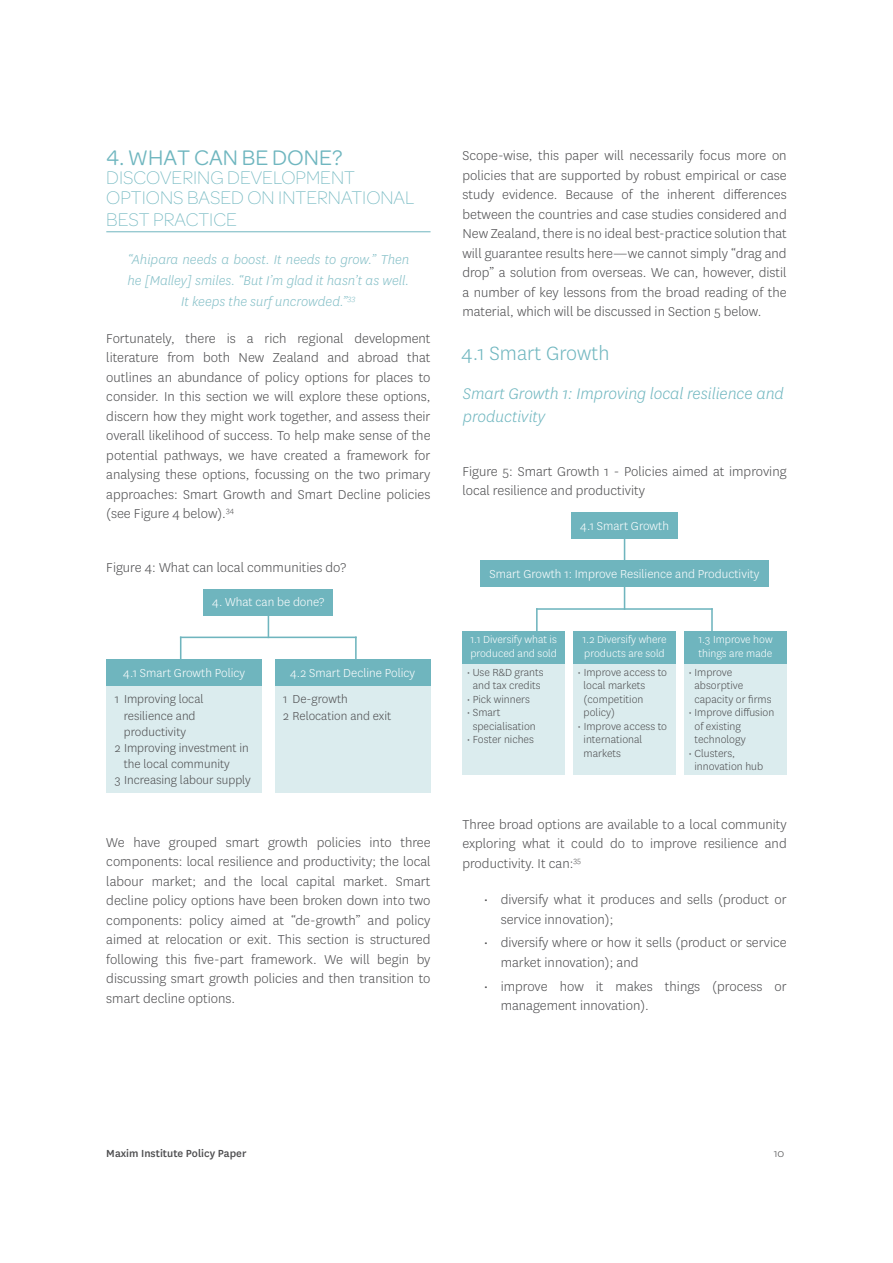
<style>
.page{position:relative;width:893px;height:1263px;background:#fff}
.page>*{position:absolute;margin:0;border:0;box-sizing:border-box;transform-origin:0 0}
.t1{font:22.5px "Omnes";color:#6fb6bf}
.t2{font:300 22.5px "National";color:#6fb6bf}
.t3{font:200 19.5px/19.5px "Omnes";color:#6fb6bf}
.t4{font:italic 300 18px/22.5px "National";color:#6fb6bf}
.t5{font:300 15px/19.5px "National";color:#4d4d4f;text-align:justify}
.t6{font:italic 300 15px/21px "National";color:#84bfc7;text-align:center}
.t7{font:300 13.5px/16.2px "National";color:#4d4d4f}
.t8{font:300 13.5px "National";color:#fff}
.t9{font:300 12px/13.5px "National";color:#4d4d4f}
.t10{font:300 12px/13.5px "National";color:#fff}
.t11{font:500 12px "National";color:#4d4d4f}
</style>
<div class="page">
<hr style="left:106px;top:231px;width:325px;height:1px;background:#6fb6bf">
<div style="left:462px;top:631px;width:103px;height:32px;background:#6fb5be"></div>
<div style="left:462px;top:663px;width:103px;height:112px;background:#dbecee"></div>
<div style="left:573px;top:631px;width:103px;height:32px;background:#6fb5be"></div>
<div style="left:573px;top:663px;width:103px;height:112px;background:#dbecee"></div>
<div style="left:684px;top:631px;width:103px;height:32px;background:#6fb5be"></div>
<div style="left:684px;top:663px;width:103px;height:112px;background:#dbecee"></div>
<div style="left:571px;top:512px;width:107px;height:26px;background:#6fb5be"></div>
<div style="left:480px;top:560px;width:289px;height:27px;background:#6fb5be"></div>
<svg style="left:624px;top:587px;width:1px;height:21px"></svg>
<svg style="left:624px;top:538px;width:1px;height:22px"></svg>
<hr style="left:711px;top:609px;width:2px;height:22px;background:#6fb5be">
<hr style="left:536px;top:609px;width:2px;height:22px;background:#6fb5be">
<hr style="left:537px;top:608px;width:175px;height:2px;background:#6fb5be">
<div style="left:106px;top:659px;width:156px;height:27px;background:#6fb5be"></div>
<div style="left:106px;top:686px;width:156px;height:107px;background:#dbecee"></div>
<div style="left:275px;top:659px;width:155px;height:27px;background:#6fb5be"></div>
<div style="left:275px;top:686px;width:155px;height:107px;background:#dbecee"></div>
<div style="left:204px;top:589px;width:129px;height:26px;background:#6fb5be"></div>
<svg style="left:268px;top:615px;width:1px;height:21px"></svg>
<hr style="left:355px;top:637px;width:2px;height:22px;background:#6fb5be">
<svg style="left:180px;top:637px;width:1px;height:22px"></svg>
<hr style="left:181px;top:636px;width:175px;height:2px;background:#6fb5be">
<h1 class="t1" style="left:106px;top:142px;width:238px">4. WHAT CAN BE DONE?</h1>
<h2 class="t3" style="left:106px;top:167px;width:310px">DISCOVERING DEVELOPMENT<br>OPTIONS BASED ON INTERNATIONAL</h2>
<h2 class="t3" style="left:106px;top:209px;width:132px">BEST PRACTICE</h2>
<p class="t6" style="left:128px;top:249px;width:283px">“Ahipara needs a boost. It needs to grow.” Then he [Malley] smiles. “But I’m glad it hasn’t as well.<br>It keeps the surf uncrowded.”<sup>33</sup></p>
<p class="t5" style="left:106px;top:328px;width:326px">Fortunately, there is a rich regional development literature from both New Zealand and abroad that outlines an abundance of policy options for places to consider. In this section we will explore these options, discern how they might work together, and assess their overall likelihood of success. To help make sense of the potential pathways, we have created a framework for analysing these options, focussing on the two primary approaches: Smart Growth and Smart Decline policies (see Figure 4 below).<sup>34</sup></p>
<p class="t5" style="left:106px;top:557px;width:241px">Figure 4: What can local communities do?</p>
<p class="t8" style="left:212px;top:594px;width:114px">4. What can be done?</p>
<p class="t8" style="left:123px;top:664px;width:123px">4.1 Smart Growth Policy</p>
<p class="t7" style="left:115px;top:691px;width:90px">1 Improving local</p>
<p class="t7" style="left:124px;top:707px;width:73px">resilience and</p>
<p class="t7" style="left:124px;top:723px;width:64px">productivity</p>
<p class="t7" style="left:115px;top:739px;width:136px">2 Improving investment in</p>
<p class="t7" style="left:124px;top:755px;width:108px">the local community</p>
<p class="t7" style="left:115px;top:772px;width:138px">3 Increasing labour supply</p>
<p class="t8" style="left:290px;top:664px;width:127px">4.2 Smart Decline Policy</p>
<p class="t7" style="left:283px;top:691px;width:109px">1 De-growth<br>2 Relocation and exit</p>
<p class="t5" style="left:106px;top:832px;width:326px">We have grouped smart growth policies into three components: local resilience and productivity; the local labour market; and the local capital market. Smart decline policy options have been broken down into two components: policy aimed at “de-growth” and policy aimed at relocation or exit. This section is structured following this five-part framework. We will begin by discussing smart growth policies and then transition to smart decline options.</p>
<p class="t5" style="left:462px;top:145px;width:326px">Scope-wise, this paper will necessarily focus more on policies that are supported by robust empirical or case study evidence. Because of the inherent differences between the countries and case studies considered and New Zealand, there is no ideal best-practice solution that will guarantee results here—we cannot simply “drag and drop” a solution from overseas. We can, however, distil a number of key lessons from the broad reading of the material, which will be discussed in Section 5 below.</p>
<h1 class="t2" style="left:461px;top:339px;width:149px">4.1 Smart Growth</h1>
<p class="t4" style="left:463px;top:382px;width:322px">Smart Growth 1: Improving local resilience and productivity</p>
<p class="t5" style="left:462px;top:461px;width:326px">Figure 5: Smart Growth 1 - Policies aimed at improving local resilience and productivity</p>
<p class="t8" style="left:580px;top:517px;width:90px">4.1 Smart Growth</p>
<p class="t8" style="left:490px;top:566px;width:271px">Smart Growth 1: Improve Resilience and Productivity</p>
<p class="t10" style="left:470px;top:632px;width:88px">1.1 Diversify what is produced and sold</p>
<p class="t9" style="left:467px;top:665px;width:78px;text-align:center">• Use R&amp;D grants and tax credits</p>
<p class="t9" style="left:467px;top:692px;width:65px">• Pick winners</p>
<p class="t9" style="left:473px;top:705px;width:65px;text-indent:-6px">• Smart specialisation</p>
<p class="t9" style="left:467px;top:732px;width:69px">• Foster niches</p>
<p class="t10" style="left:582px;top:632px;width:86px">1.2 Diversify where products are sold</p>
<p class="t9" style="left:584px;top:665px;width:85px;text-indent:-6px">• Improve access to local markets (competition policy)</p>
<p class="t9" style="left:584px;top:719px;width:85px;text-indent:-6px">• Improve access to international markets</p>
<p class="t10" style="left:698px;top:632px;width:76px">1.3 Improve how things are made</p>
<p class="t9" style="left:694px;top:665px;width:78px;text-indent:-6px">• Improve absorptive capacity or firms</p>
<p class="t9" style="left:694px;top:705px;width:81px;text-indent:-6px">• Improve diffusion of existing technology</p>
<p class="t9" style="left:694px;top:746px;width:70px;text-indent:-6px">• Clusters, innovation hub</p>
<p class="t5" style="left:462px;top:814px;width:326px">Three broad options are available to a local community exploring what it could do to improve resilience and productivity. It can:<sup>35</sup></p>
<p class="t5" style="left:501px;top:889px;width:287px;text-indent:-17px">• diversify what it produces and sells (product or service innovation);</p>
<p class="t5" style="left:501px;top:932px;width:287px;text-indent:-17px">• diversify where or how it sells (product or service market innovation); and</p>
<p class="t5" style="left:501px;top:976px;width:287px;text-indent:-17px">• improve how it makes things (process or management innovation).</p>
<p class="t11" style="left:106px;top:1145px;width:142px">Maxim Institute Policy Paper</p>
<p class="t9" style="left:774px;top:1146px;width:12px">10</p>
</div>
